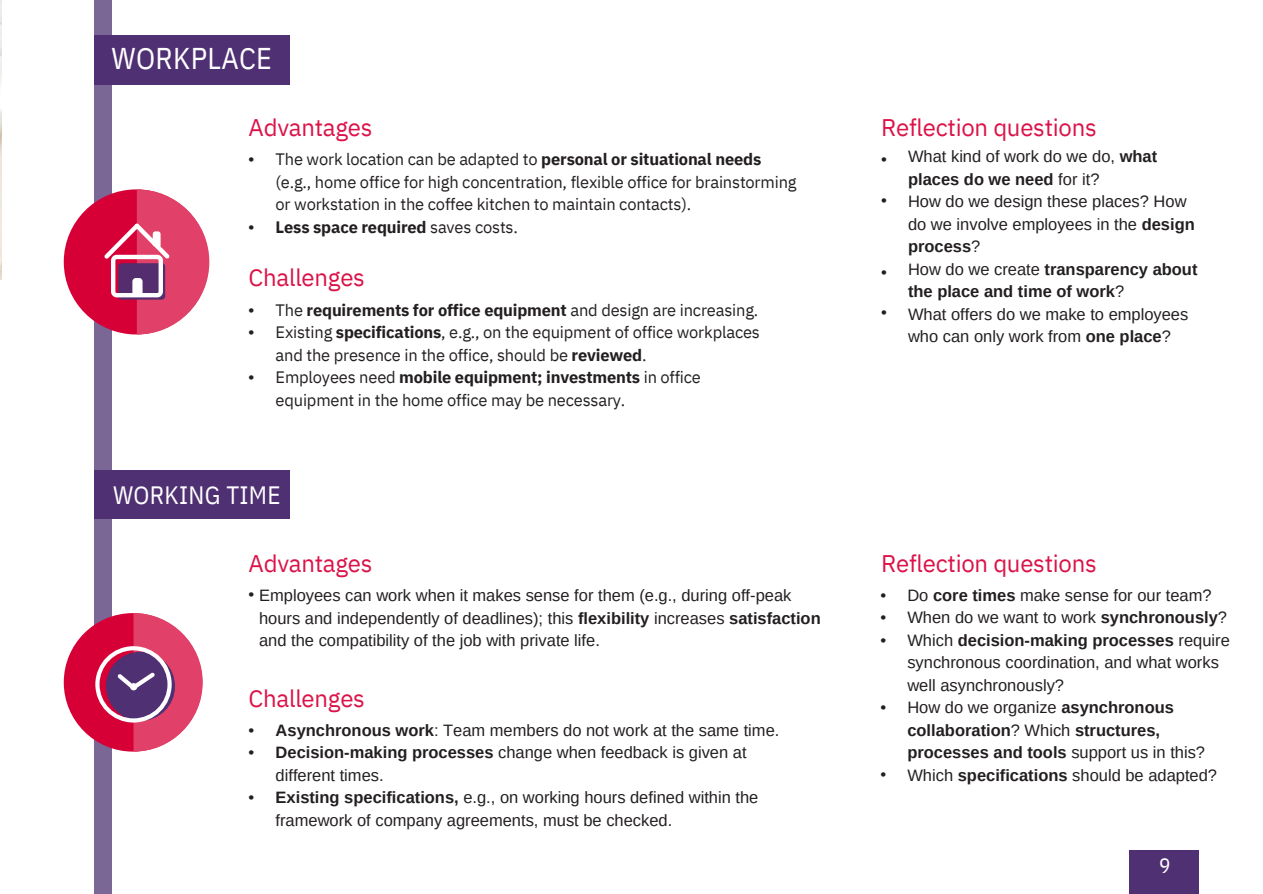
<style>
.page{position:relative;width:1263px;height:894px;background:#fff}
.page>*{position:absolute;margin:0;border:0;box-sizing:border-box;transform-origin:0 0}
.t1{font:30px "IBM Plex Sans Cond";letter-spacing:.01em;color:#fff}
.t2{font:25.05px "IBM Plex Sans Cond";letter-spacing:.01em;color:#fff}
.t3{font:24px "IBM Plex Sans";letter-spacing:-.01em;color:#db1348}
.t4{font:21px "IBM Plex Sans Cond";color:#fff}
.t5{font:16.5px/22.5px "Arimo";color:#231f20}
.t6{font:16.5px/22.5px "IBM Plex Sans";letter-spacing:-.01em;color:#231f20}
.t7{font:700 16.5px/22.5px "Arimo";color:#231f20}
.t8{font:700 16.5px "IBM Plex Sans";letter-spacing:-.01em;color:#231f20}
.s1{font-weight:700}
.s2{font-weight:400}
</style>
<div class="page">
<img style="left:0;top:0;width:2px;height:280px">
<div style="left:94px;top:0;width:18px;height:893px;background:#7b6796"></div>
<div style="left:64px;top:189px;width:145px;height:145px;background:#d70036;border-radius:50%"></div>
<svg style="left:104px;top:189px;width:105px;height:145px"></svg>
<div style="left:64px;top:613px;width:138px;height:138px;background:#d70036;border-radius:69px"></div>
<svg style="left:95px;top:613px;width:108px;height:138px"></svg>
<div style="left:94px;top:36px;width:195px;height:48px;background:#4f3072"></div>
<div style="left:94px;top:470px;width:195px;height:48px;background:#4f3072"></div>
<div style="left:1129px;top:849px;width:70px;height:44px;background:#4f3072"></div>
<p class="t1" style="left:112px;top:38px;width:162px">WORKPLACE</p>
<p class="t3" style="left:249px;top:112px;width:125px">Advantages</p>
<p class="t5" style="left:249px;top:148px;width:7px">•</p>
<p class="t5" style="left:249px;top:216px;width:7px">•</p>
<p class="t6" style="left:276px;top:148px;width:522px">The work location can be adapted to <span class="s1">personal or situational needs </span>(e.g., home office for high concentration, flexible office for brainstorming or workstation in the coffee kitchen to maintain contacts).</p>
<p class="t8" style="left:276px;top:216px;width:244px">Less space required <span class="s2">saves costs.</span></p>
<p class="t3" style="left:249px;top:262px;width:118px">Challenges</p>
<p class="t5" style="left:249px;top:298px;width:7px">• •</p>
<p class="t5" style="left:249px;top:366px;width:7px">•</p>
<p class="t8" style="left:276px;top:298px;width:484px"><span class="s2">The</span> requirements for office equipment <span class="s2">and design are increasing.</span></p>
<p class="t6" style="left:276px;top:320px;width:486px">Existing <span class="s1">specifications</span>, e.g., on the equipment of office workplaces and the presence in the office, should be <span class="s1">reviewed</span>.</p>
<p class="t6" style="left:276px;top:365px;width:427px">Employees need <span class="s1">mobile equipment; investments</span> in office equipment in the home office may be necessary.</p>
<p class="t2" style="left:113px;top:478px;width:169px">WORKING TIME</p>
<p class="t3" style="left:249px;top:546px;width:125px">Advantages</p>
<p class="t5" style="left:249px;top:584px;width:544px">• Employees can work when it makes sense for them (e.g., during off-peak</p>
<p class="t5" style="left:259px;top:606px;width:563px">hours and independently of deadlines); this <span class="s1">flexibility</span> increases <span class="s1">satisfaction </span>and the compatibility of the job with private life.</p>
<p class="t3" style="left:249px;top:681px;width:118px">Challenges</p>
<p class="t5" style="left:249px;top:718px;width:7px">• •</p>
<p class="t5" style="left:249px;top:786px;width:7px">•</p>
<p class="t5" style="left:276px;top:718px;width:505px"><span class="s1">Asynchronous work</span>: Team members do not work at the same time.</p>
<p class="t5" style="left:276px;top:741px;width:472px"><span class="s1">Decision-making processes</span> change when feedback is given at different times.</p>
<p class="t5" style="left:276px;top:786px;width:484px"><span class="s1">Existing specifications,</span> e.g., on working hours defined within the framework of company agreements, must be checked.</p>
<p class="t3" style="left:881px;top:112px;width:217px">Reflection questions</p>
<p class="t5" style="left:881px;top:148px;width:7px">•</p>
<p class="t5" style="left:881px;top:188px;width:7px">•</p>
<p class="t5" style="left:881px;top:260px;width:7px">•</p>
<p class="t5" style="left:881px;top:301px;width:7px">•</p>
<p class="t5" style="left:908px;top:145px;width:251px">What kind of work do we do, <span class="s1">what places do we need</span> for it?</p>
<p class="t5" style="left:908px;top:190px;width:288px">How do we design these places? How do we involve employees in the <span class="s1">design process</span>?</p>
<p class="t7" style="left:908px;top:258px;width:291px"><span class="s2">How do we create</span> transparency about the place and time of work<span class="s2">?</span></p>
<p class="t5" style="left:908px;top:303px;width:282px">What offers do we make to employees who can only work from <span class="s1">one place</span>?</p>
<p class="t3" style="left:881px;top:546px;width:217px">Reflection questions</p>
<p class="t5" style="left:880px;top:583px;width:7px;text-align:justify">• • •</p>
<p class="t5" style="left:880px;top:695px;width:7px">•</p>
<p class="t5" style="left:880px;top:763px;width:7px">•</p>
<p class="t5" style="left:907px;top:583px;width:306px">Do <span class="s1">core times</span> make sense for our team?</p>
<p class="t5" style="left:907px;top:606px;width:321px">When do we want to work <span class="s1">synchronously</span>?</p>
<p class="t5" style="left:907px;top:628px;width:324px">Which <span class="s1">decision-making processes</span> require synchronous coordination, and what works well asynchronously?</p>
<p class="t7" style="left:907px;top:696px;width:299px"><span class="s2">How do we organize</span> asynchronous collaboration<span class="s2">? Which</span> structures, processes and tools <span class="s2">support us in this?</span></p>
<p class="t5" style="left:907px;top:763px;width:311px">Which <span class="s1">specifications</span> should be adapted?</p>
<p class="t4" style="left:1159px;top:851px;width:13px">9</p>
</div>
